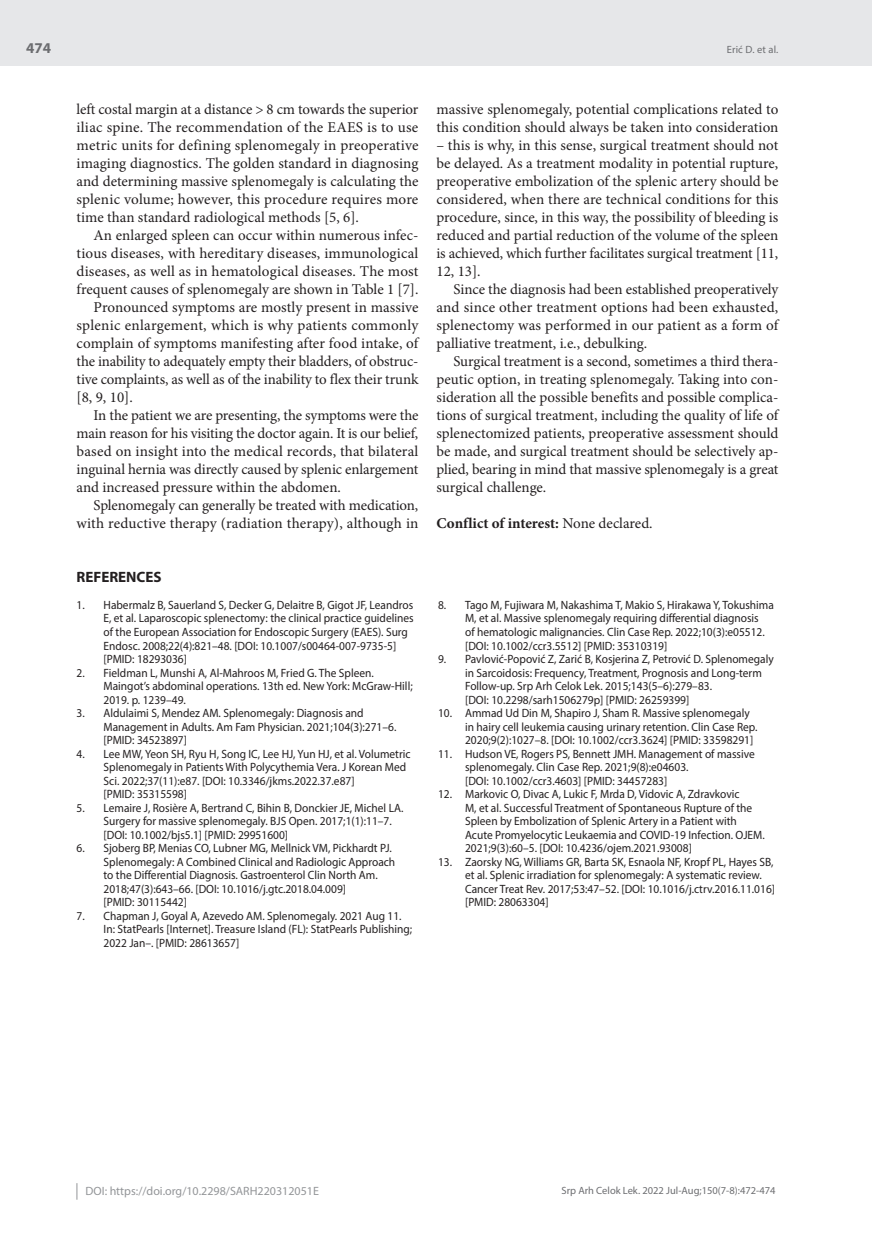
<style>
.page{position:relative;width:872px;height:1234px;background:#fff}
.page>*{position:absolute;margin:0;border:0;box-sizing:border-box;transform-origin:0 0}
.t1{font:15px/18px "Minion Pro";color:#231f20;text-align:justify}
.t2{font:15px "Minion Pro";letter-spacing:.02em;color:#231f20}
.t3{font:700 15px "Minion Pro";color:#231f20}
.t4{font:700 15px "Myriad Pro";color:#231f20}
.t5{font:700 15px "Myriad Pro";color:#6c6d70}
.t6{font:12px/13.5px "Myriad Pro";color:#231f20;scale:.95 1}
.t7{font:12px "Myriad Pro";color:#939598}
.t8{font:10.5px "Myriad Pro";color:#6c6d70}
.s1{font-weight:400}
</style>
<div class="page">
<div style="left:0;top:0;width:872px;height:66px;background:#e6e7e9"></div>
<svg style="left:77px;top:1183px;width:1px;height:16px"></svg>
<p class="t5" style="left:26px;top:38px;width:26px">474</p>
<p class="t8" style="left:726px;top:43px;width:53px">Erić D. et al.</p>
<p class="t1" style="left:77px;top:100px;width:343px">left costal margin at a distance &gt; 8 cm towards the superior iliac spine. The recommendation of the EAES is to use metric units for defining splenomegaly in preoperative imaging diagnostics. The golden standard in diagnosing and determining massive splenomegaly is calculating the splenic volume; however, this procedure requires more time than standard radiological methods [5, 6].</p>
<p class="t1" style="left:94px;top:226px;width:326px">An enlarged spleen can occur within numerous infec-</p>
<p class="t1" style="left:77px;top:244px;width:343px">tious diseases, with hereditary diseases, immunological</p>
<p class="t1" style="left:77px;top:262px;width:343px">diseases, as well as in hematological diseases. The most</p>
<p class="t1" style="left:77px;top:280px;width:343px">frequent causes of splenomegaly are shown in Table 1 [7].</p>
<p class="t1" style="left:94px;top:298px;width:326px">Pronounced symptoms are mostly present in massive</p>
<p class="t2" style="left:77px;top:315px;width:343px">splenic enlargement, which is why patients commonly</p>
<p class="t1" style="left:77px;top:334px;width:343px">complain of symptoms manifesting after food intake, of</p>
<p class="t1" style="left:77px;top:352px;width:343px">the inability to adequately empty their bladders, of obstruc-</p>
<p class="t1" style="left:77px;top:370px;width:343px">tive complaints, as well as of the inability to flex their trunk</p>
<p class="t1" style="left:77px;top:388px;width:58px">[8, 9, 10].</p>
<p class="t1" style="left:94px;top:406px;width:326px">In the patient we are presenting, the symptoms were the</p>
<p class="t1" style="left:77px;top:424px;width:343px">main reason for his visiting the doctor again. It is our belief,</p>
<p class="t1" style="left:77px;top:442px;width:343px">based on insight into the medical records, that bilateral</p>
<p class="t1" style="left:77px;top:460px;width:343px">inguinal hernia was directly caused by splenic enlargement</p>
<p class="t1" style="left:77px;top:478px;width:266px">and increased pressure within the abdomen.</p>
<p class="t1" style="left:94px;top:496px;width:326px">Splenomegaly can generally be treated with medication,</p>
<p class="t1" style="left:77px;top:514px;width:343px">with reductive therapy (radiation therapy), although in</p>
<p class="t4" style="left:77px;top:567px;width:87px">REFERENCES</p>
<p class="t6" style="left:104px;top:598px;width:328px;text-indent:-27px">1. Habermalz B, Sauerland S, Decker G, Delaitre B, Gigot JF, Leandros E, et al. Laparoscopic splenectomy: the clinical practice guidelines of the European Association for Endoscopic Surgery (EAES). Surg Endosc. 2008;22(4):821–48. [DOI: 10.1007/s00464-007-9735-5] [PMID: 18293036]</p>
<p class="t6" style="left:104px;top:665px;width:327px;text-indent:-27px">2. Fieldman L, Munshi A, Al-Mahroos M, Fried G. The Spleen.<br>Maingot’s abdominal operations. 13th ed. New York: McGraw-Hill;<br>2019. p. 1239–49.</p>
<p class="t6" style="left:104px;top:706px;width:310px;text-indent:-27px">3. Aldulaimi S, Mendez AM. Splenomegaly: Diagnosis and<br>Management in Adults. Am Fam Physician. 2021;104(3):271–6. [PMID: 34523897]</p>
<p class="t6" style="left:104px;top:746px;width:325px;text-indent:-27px">4. Lee MW, Yeon SH, Ryu H, Song IC, Lee HJ, Yun HJ, et al. Volumetric Splenomegaly in Patients With Polycythemia Vera. J Korean Med Sci. 2022;37(11):e87. [DOI: 10.3346/jkms.2022.37.e87]<br>[PMID: 35315598]</p>
<p class="t6" style="left:104px;top:800px;width:317px;text-indent:-27px">5. Lemaire J, Rosière A, Bertrand C, Bihin B, Donckier JE, Michel LA.<br>Surgery for massive splenomegaly. BJS Open. 2017;1(1):11–7. [DOI: 10.1002/bjs5.1] [PMID: 29951600]</p>
<p class="t6" style="left:104px;top:841px;width:308px;text-indent:-27px">6. Sjoberg BP, Menias CO, Lubner MG, Mellnick VM, Pickhardt PJ.<br>Splenomegaly: A Combined Clinical and Radiologic Approach to the Differential Diagnosis. Gastroenterol Clin North Am.<br>2018;47(3):643–66. [DOI: 10.1016/j.gtc.2018.04.009]<br>[PMID: 30115442]</p>
<p class="t6" style="left:104px;top:908px;width:326px;text-indent:-27px">7. Chapman J, Goyal A, Azevedo AM. Splenomegaly. 2021 Aug 11.<br>In: StatPearls [Internet]. Treasure Island (FL): StatPearls Publishing;<br>2022 Jan–. [PMID: 28613657]</p>
<p class="t1" style="left:436px;top:100px;width:343px">massive splenomegaly, potential complications related to this condition should always be taken into consideration</p>
<p class="t1" style="left:436px;top:136px;width:343px">– this is why, in this sense, surgical treatment should not be delayed. As a treatment modality in potential rupture, preoperative embolization of the splenic artery should be considered, when there are technical conditions for this procedure, since, in this way, the possibility of bleeding is reduced and partial reduction of the volume of the spleen is achieved, which further facilitates surgical treatment [11, 12, 13].</p>
<p class="t1" style="left:436px;top:280px;width:343px;text-indent:17px">Since the diagnosis had been established preoperatively and since other treatment options had been exhausted, splenectomy was performed in our patient as a form of palliative treatment, i.e., debulking.</p>
<p class="t1" style="left:436px;top:352px;width:343px;text-indent:17px">Surgical treatment is a second, sometimes a third thera&shy;peutic option, in treating splenomegaly. Taking into con&shy;sideration all the possible benefits and possible complica&shy;tions of surgical treatment, including the quality of life of splenectomized patients, preoperative assessment should be made, and surgical treatment should be selectively ap&shy;plied, bearing in mind that massive splenomegaly is a great surgical challenge.</p>
<p class="t3" style="left:436px;top:512px;width:218px">Conflict of interest: <span class="s1">None declared.</span></p>
<p class="t6" style="left:465px;top:598px;width:326px;text-indent:-27px">8. Tago M, Fujiwara M, Nakashima T, Makio S, Hirakawa Y, Tokushima M, et al. Massive splenomegaly requiring differential diagnosis<br>of hematologic malignancies. Clin Case Rep. 2022;10(3):e05512. [DOI: 10.1002/ccr3.5512] [PMID: 35310319]</p>
<p class="t6" style="left:465px;top:652px;width:326px;text-indent:-27px">9. Pavlović-Popović Z, Zarić B, Kosjerina Z, Petrović D. Splenomegaly in Sarcoidosis: Frequency, Treatment, Prognosis and Long-term Follow-up. Srp Arh Celok Lek. 2015;143(5–6):279–83.<br>[DOI: 10.2298/sarh1506279p] [PMID: 26259399]</p>
<p class="t6" style="left:465px;top:706px;width:309px;text-indent:-27px">10. Ammad Ud Din M, Shapiro J, Sham R. Massive splenomegaly in hairy cell leukemia causing urinary retention. Clin Case Rep.<br>2020;9(2):1027–8. [DOI: 10.1002/ccr3.3624] [PMID: 33598291]</p>
<p class="t6" style="left:465px;top:746px;width:306px;text-indent:-27px">11. Hudson VE, Rogers PS, Bennett JMH. Management of massive splenomegaly. Clin Case Rep. 2021;9(8):e04603.<br>[DOI: 10.1002/ccr3.4603] [PMID: 34457283]</p>
<p class="t6" style="left:465px;top:787px;width:317px;text-indent:-27px">12. Markovic O, Divac A, Lukic F, Mrda D, Vidovic A, Zdravkovic<br>M, et al. Successful Treatment of Spontaneous Rupture of the Spleen by Embolization of Splenic Artery in a Patient with Acute Promyelocytic Leukaemia and COVID-19 Infection. OJEM.<br>2021;9(3):60–5. [DOI: 10.4236/ojem.2021.93008]</p>
<p class="t6" style="left:465px;top:854px;width:328px;text-indent:-27px">13. Zaorsky NG, Williams GR, Barta SK, Esnaola NF, Kropf PL, Hayes SB, et al. Splenic irradiation for splenomegaly: A systematic review.<br>Cancer Treat Rev. 2017;53:47–52. [DOI: 10.1016/j.ctrv.2016.11.016] [PMID: 28063304]</p>
<p class="t7" style="left:86px;top:1183px;width:235px">DOI: https://doi.org/10.2298/SARH220312051E</p>
<p class="t8" style="left:561px;top:1184px;width:216px">Srp Arh Celok Lek. 2022 Jul-Aug;150(7-8):472-474</p>
</div>
